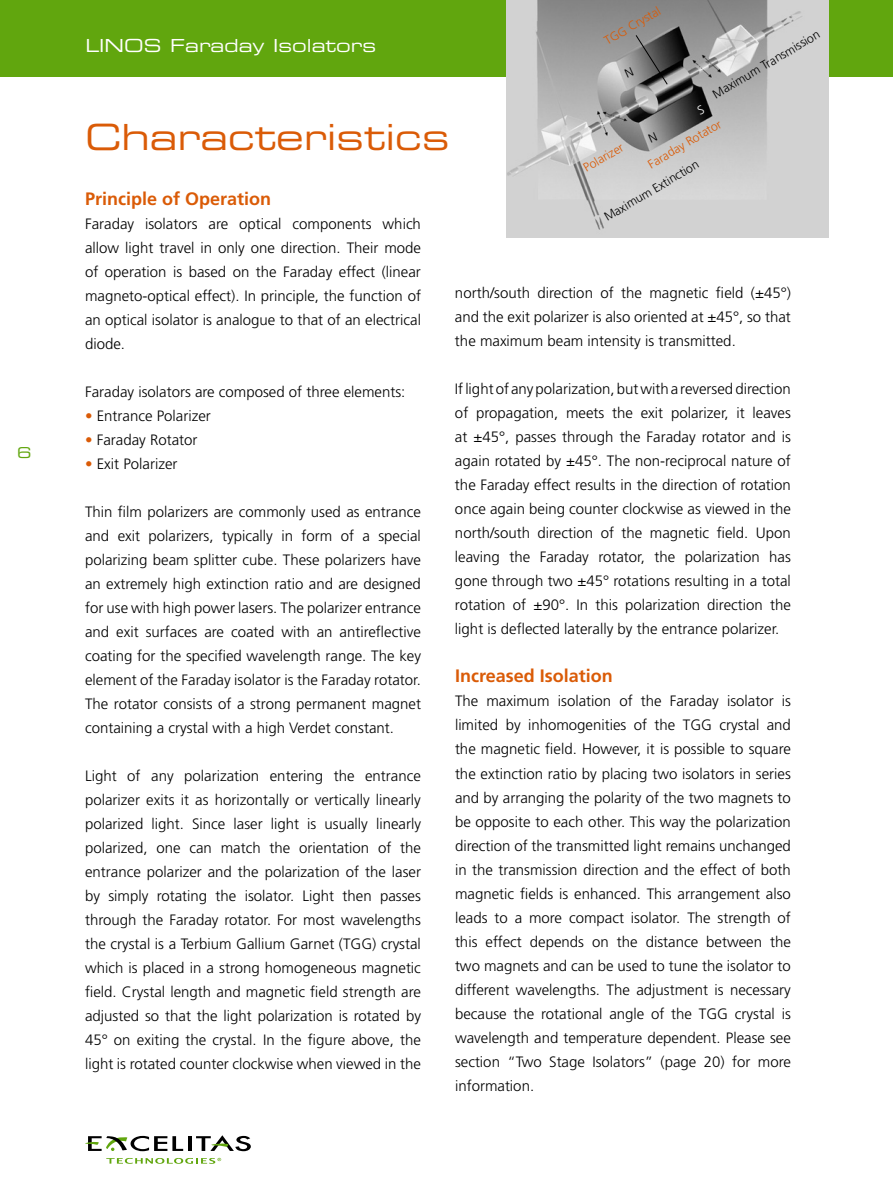
<style>
.page{position:relative;width:893px;height:1191px;background:#fff}
.page>*{position:absolute;margin:0;border:0;box-sizing:border-box;transform-origin:0 0}
.t1{font:36px "Eurostile LT Std Ex 2";color:#da5b07}
.t2{font:700 18px "Frutiger";color:#da5b07}
.t3{font:18px "Eurostile LT Std Ex 2";color:#fff}
.t4{font:300 15px/24px "Frutiger";color:#000;text-align:justify}
.t5{font:15px "Eurostile LT Std Ex 2";color:#61a60e}
.t6{font:300 12.3px "Frutiger";color:#000}
.t7{font:300 12.3px "Frutiger";color:#da5b07}
.s1{color:#da5b07}
</style>
<div class="page">
<hr style="left:188px;top:1136px;width:4px;height:15px;background:#000">
<svg style="left:85px;top:1135px;width:98px;height:16px"></svg>
<svg style="left:196px;top:1135px;width:55px;height:16px"></svg>
<svg style="left:106px;top:1157px;width:115px;height:6px"></svg>
<div style="left:0;top:0;width:893px;height:77px;background:#61a60e"></div>
<img style="left:506px;top:0;width:322px;height:238px">
<svg style="left:697px;top:105px;width:8px;height:10px"></svg>
<svg style="left:648px;top:132px;width:10px;height:11px"></svg>
<svg style="left:624px;top:34px;width:44px;height:51px"></svg>
<p class="t5" style="left:17px;top:442px;width:16px">6</p>
<p class="t3" style="left:86px;top:33px;width:292px">LINOS Faraday Isolators</p>
<p class="t7" style="left:602px;top:36px;width:64px;rotate:-31deg">TGG Crystal</p>
<p class="t6" style="left:710px;top:90px;width:124px;rotate:-31deg">Maximum Transmission</p>
<p class="t7" style="left:646px;top:159px;width:84px;rotate:-31deg">Faraday Rotator</p>
<h1 class="t1" style="left:85px;top:113px;width:366px">Characteristics</h1>
<p class="t7" style="left:581px;top:163px;width:46px;rotate:-31deg">Polarizer</p>
<p class="t6" style="left:602px;top:212px;width:109px;rotate:-31deg">Maximum Extinction</p>
<p class="t2" style="left:85px;top:188px;width:188px">Principle of Operation</p>
<p class="t4" style="left:85px;top:212px;width:337px">Faraday isolators are optical components which allow light travel in only one direction. Their mode of operation is based on the Faraday effect (linear magneto-optical effect). In principle, the function of an optical isolator is analogue to that of an electrical diode.</p>
<p class="t4" style="left:85px;top:380px;width:322px">Faraday isolators are composed of three elements:</p>
<p class="t4" style="left:85px;top:404px;width:127px"><span class="s1">•</span> Entrance Polarizer</p>
<p class="t4" style="left:85px;top:428px;width:114px"><span class="s1">•</span> Faraday Rotator</p>
<p class="t4" style="left:85px;top:452px;width:94px"><span class="s1">•</span> Exit Polarizer</p>
<p class="t4" style="left:85px;top:500px;width:337px">Thin film polarizers are commonly used as entrance and exit polarizers, typically in form of a special polarizing beam splitter cube. These polarizers have an extremely high extinction ratio and are designed for use with high power lasers. The polarizer entrance and exit surfaces are coated with an antireflective coating for the specified wavelength range. The key element of the Faraday isolator is the Faraday rotator.<br>The rotator consists of a strong permanent magnet containing a crystal with a high Verdet constant.</p>
<p class="t4" style="left:85px;top:764px;width:337px">Light of any polarization entering the entrance polarizer exits it as horizontally or vertically linearly polarized light. Since laser light is usually linearly polarized, one can match the orientation of the entrance polarizer and the polarization of the laser by simply rotating the isolator. Light then passes through the Faraday rotator. For most wavelengths the crystal is a Terbium Gallium Garnet (TGG) crystal which is placed in a strong homogeneous magnetic field. Crystal length and magnetic field strength are adjusted so that the light polarization is rotated by 45° on exiting the crystal. In the figure above, the light is rotated counter clockwise when viewed in the</p>
<p class="t4" style="left:455px;top:281px;width:337px">north/south direction of the magnetic field (±45°) and the exit polarizer is also oriented at ±45°, so that the maximum beam intensity is transmitted.</p>
<p class="t4" style="left:455px;top:377px;width:337px">If light of any polarization, but with a reversed direction of propagation, meets the exit polarizer, it leaves at ±45°, passes through the Faraday rotator and is again rotated by ±45°. The non-reciprocal nature of the Faraday effect results in the direction of rotation once again being counter clockwise as viewed in the north/south direction of the magnetic field. Upon leaving the Faraday rotator, the polarization has gone through two ±45° rotations resulting in a total rotation of ±90°. In this polarization direction the light is deflected laterally by the entrance polarizer.</p>
<p class="t2" style="left:455px;top:665px;width:159px">Increased Isolation</p>
<p class="t4" style="left:455px;top:689px;width:337px">The maximum isolation of the Faraday isolator is limited by inhomogenities of the TGG crystal and the magnetic field. However, it is possible to square the extinction ratio by placing two isolators in series and by arranging the polarity of the two magnets to be opposite to each other. This way the polarization direction of the transmitted light remains unchanged in the transmission direction and the effect of both magnetic fields is enhanced. This arrangement also leads to a more compact isolator. The strength of this effect depends on the distance between the two magnets and can be used to tune the isolator to different wavelengths. The adjustment is necessary because the rotational angle of the TGG crystal is wavelength and temperature dependent. Please see section “Two Stage Isolators” (page 20) for more information.</p>
</div>
